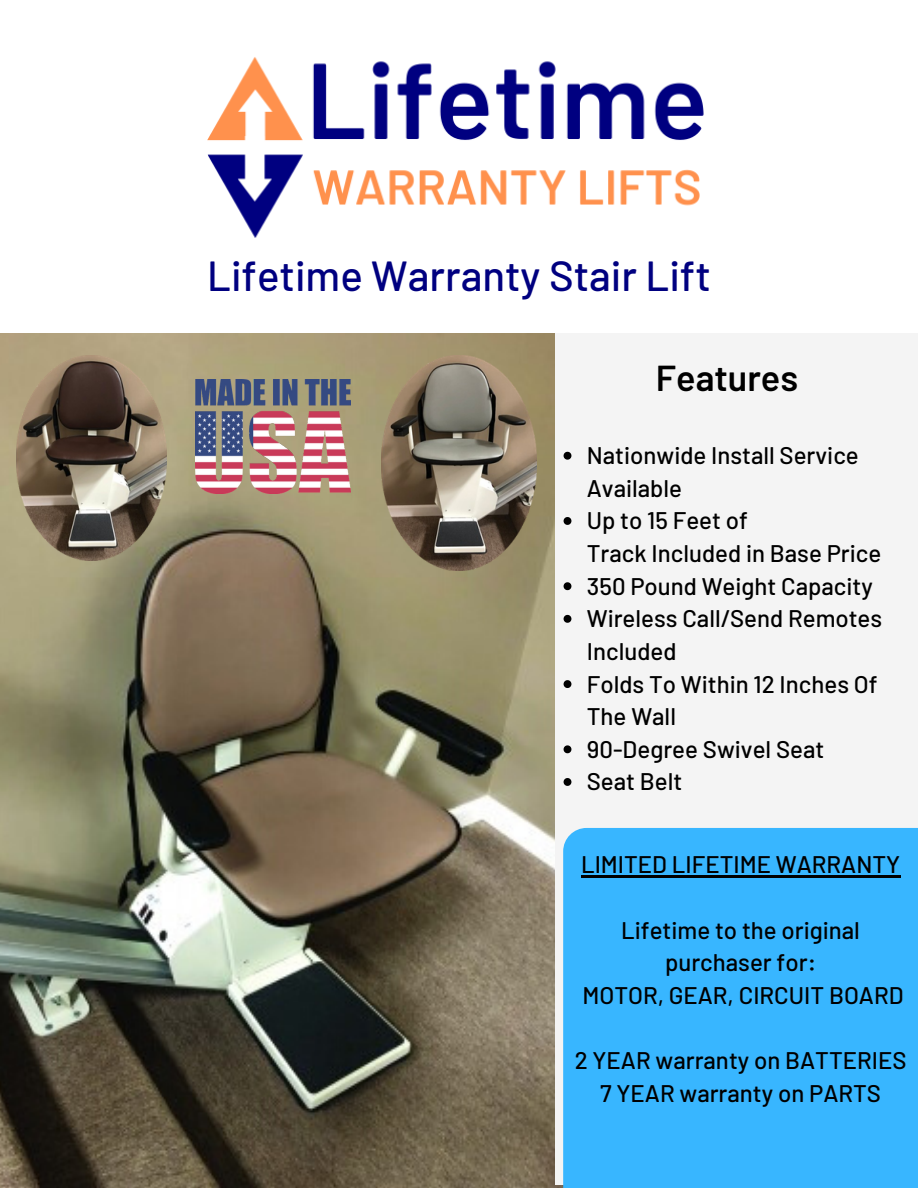
<style>
.page{position:relative;width:918px;height:1188px;background:#fff}
.page>*{position:absolute;margin:0;border:0;box-sizing:border-box;transform-origin:0 0}
.t1{font:500 42px "Barlow";color:#000080}
.t2{font:600 36px "Barlow";color:#000}
.t3{font:500 24px/32.7px "Barlow";color:#000;text-align:center}
</style>
<div class="page">
<img style="left:208px;top:57px;width:496px;height:181px">
<img style="left:0;top:333px;width:563px;height:855px">
<div style="left:556px;top:333px;width:362px;height:852px;background:#f4f4f4"></div>
<img style="left:16px;top:355px;width:151px;height:205px">
<img style="left:381px;top:355px;width:156px;height:215px">
<img style="left:195px;top:379px;width:155px;height:114px">
<svg style="left:564px;top:452px;width:7px;height:8px"></svg>
<svg style="left:564px;top:517px;width:7px;height:8px"></svg>
<svg style="left:564px;top:582px;width:7px;height:8px"></svg>
<svg style="left:564px;top:615px;width:7px;height:8px"></svg>
<svg style="left:564px;top:680px;width:7px;height:8px"></svg>
<svg style="left:564px;top:745px;width:7px;height:8px"></svg>
<svg style="left:564px;top:778px;width:7px;height:8px"></svg>
<div style="left:563px;top:828px;width:355px;height:360px;background:#38b6ff"></div>
<hr style="left:581px;top:876px;width:319px;height:2px;background:#000">
<h1 class="t1" style="left:207px;top:249px;width:505px">Lifetime Warranty Stair Lift</h1>
<h2 class="t2" style="left:656px;top:355px;width:144px">Features</h2>
<p class="t3" style="left:587px;top:438px;width:297px;text-align:left">Nationwide Install Service<br>Available<br>Up to 15 Feet of<br>Track Included in Base Price<br>350 Pound Weight Capacity<br>Wireless Call/Send Remotes<br>Included<br>Folds To Within 12 Inches Of<br>The Wall<br>90-Degree Swivel Seat<br>Seat Belt</p>
<p class="t3" style="left:581px;top:848px;width:321px">LIMITED LIFETIME WARRANTY</p>
<p class="t3" style="left:582px;top:913px;width:323px">Lifetime to the original purchaser for:<br>MOTOR, GEAR, CIRCUIT BOARD</p>
<p class="t3" style="left:575px;top:1043px;width:333px">2 YEAR warranty on BATTERIES<br>7 YEAR warranty on PARTS</p>
</div>
